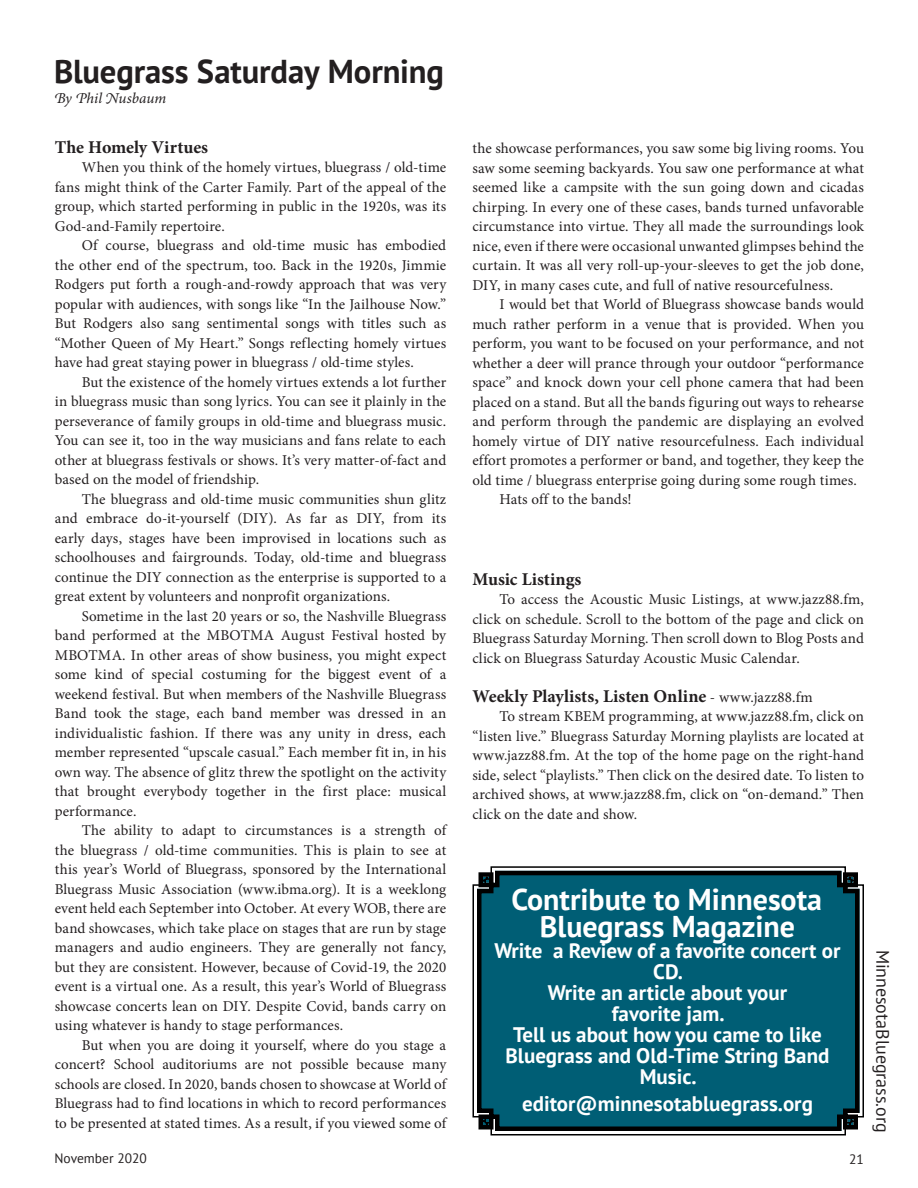
<style>
.page{position:relative;width:918px;height:1188px;background:#fff}
.page>*{position:absolute;margin:0;border:0;box-sizing:border-box;transform-origin:0 0}
.MainHead{font:700 33px "PT Sans";letter-spacing:-.005em;color:#231f20}
.t1{font:700 30px "PT Sans";color:#fff}
.t2{font:700 21px/21px "PT Sans";color:#fff;text-align:center}
.t3{font:700 18px "Minion Pro";color:#231f20}
.t4{font:18px "PT Sans";letter-spacing:-.005em;color:#231f20}
.t5{font:15px/19.5px "Minion Pro";letter-spacing:.005em;color:#231f20;text-align:justify}
.t6{font:italic 15px "Minion Pro";color:#231f20}
.t7{font:13.5px "PT Sans";color:#231f20}
.s1{font-weight:400;font-size:15px}
</style>
<div class="page">
<svg style="left:472px;top:866px;width:392px;height:270px"></svg>
<svg style="left:475px;top:869px;width:387px;height:264px;background:#075c71"></svg>
<p class="MainHead" style="left:54px;top:50px;width:391px">Bluegrass Saturday Morning</p>
<p class="t6" style="left:54px;top:88px;width:114px">By Phil Nusbaum</p>
<p class="t3" style="left:55px;top:134px;width:155px">The Homely Virtues</p>
<p class="t5" style="left:55px;top:158px;width:393px;text-indent:27px">When you think of the homely virtues, bluegrass / old-time fans might think of the Carter Family. Part of the appeal of the group, which started performing in public in the 1920s, was its God-and-Family repertoire.</p>
<p class="t5" style="left:55px;top:236px;width:393px;text-indent:27px">Of course, bluegrass and old-time music has embodied the other end of the spectrum, too. Back in the 1920s, Jimmie Rodgers put forth a rough-and-rowdy approach that was very popular with audiences, with songs like “In the Jailhouse Now.” But Rodgers also sang sentimental songs with titles such as “Mother Queen of My Heart.” Songs reflecting homely virtues have had great staying power in bluegrass / old-time styles.</p>
<p class="t5" style="left:55px;top:372px;width:393px;text-indent:27px">But the existence of the homely virtues extends a lot further in bluegrass music than song lyrics. You can see it plainly in the perseverance of family groups in old-time and bluegrass music.<br>You can see it, too in the way musicians and fans relate to each other at bluegrass festivals or shows. It’s very matter-of-fact and based on the model of friendship.</p>
<p class="t5" style="left:55px;top:489px;width:393px;text-indent:27px">The bluegrass and old-time music communities shun glitz and embrace do-it-yourself (DIY). As far as DIY, from its early days, stages have been improvised in locations such as schoolhouses and fairgrounds. Today, old-time and bluegrass continue the DIY connection as the enterprise is supported to a great extent by volunteers and nonprofit organizations.</p>
<p class="t5" style="left:55px;top:606px;width:393px;text-indent:27px">Sometime in the last 20 years or so, the Nashville Bluegrass band performed at the MBOTMA August Festival hosted by MBOTMA. In other areas of show business, you might expect some kind of special costuming for the biggest event of a weekend festival. But when members of the Nashville Bluegrass Band took the stage, each band member was dressed in an individualistic fashion. If there was any unity in dress, each member represented “upscale casual.” Each member fit in, in his own way. The absence of glitz threw the spotlight on the activity that brought everybody together in the first place: musical performance.</p>
<p class="t5" style="left:55px;top:821px;width:393px;text-indent:27px">The ability to adapt to circumstances is a strength of the bluegrass / old-time communities. This is plain to see at this year’s World of Bluegrass, sponsored by the International Bluegrass Music Association (www.ibma.org). It is a weeklong event held each September into October. At every WOB, there are band showcases, which take place on stages that are run by stage managers and audio engineers. They are generally not fancy, but they are consistent. However, because of Covid-19, the 2020 event is a virtual one. As a result, this year’s World of Bluegrass showcase concerts lean on DIY. Despite Covid, bands carry on using whatever is handy to stage performances.</p>
<p class="t5" style="left:55px;top:1035px;width:393px;text-indent:27px">But when you are doing it yourself, where do you stage a concert? School auditoriums are not possible because many schools are closed. In 2020, bands chosen to showcase at World of Bluegrass had to find locations in which to record performances to be presented at stated times. As a result, if you viewed some of</p>
<p class="t5" style="left:472px;top:139px;width:393px">the showcase performances, you saw some big living rooms. You saw some seeming backyards. You saw one performance at what seemed like a campsite with the sun going down and cicadas chirping. In every one of these cases, bands turned unfavorable circumstance into virtue. They all made the surroundings look nice, even if there were occasional unwanted glimpses behind the curtain. It was all very roll-up-your-sleeves to get the job done, DIY, in many cases cute, and full of native resourcefulness.</p>
<p class="t5" style="left:472px;top:295px;width:393px;text-indent:27px">I would bet that World of Bluegrass showcase bands would much rather perform in a venue that is provided. When you perform, you want to be focused on your performance, and not whether a deer will prance through your outdoor “performance space” and knock down your cell phone camera that had been placed on a stand. But all the bands figuring out ways to rehearse and perform through the pandemic are displaying an evolved homely virtue of DIY native resourcefulness. Each individual effort promotes a performer or band, and together, they keep the old time / bluegrass enterprise going during some rough times.</p>
<p class="t5" style="left:500px;top:490px;width:134px">Hats off to the bands!</p>
<p class="t3" style="left:472px;top:566px;width:110px">Music Listings</p>
<p class="t5" style="left:472px;top:590px;width:393px;text-indent:27px">To access the Acoustic Music Listings, at www.jazz88.fm, click on schedule. Scroll to the bottom of the page and click on Bluegrass Saturday Morning. Then scroll down to Blog Posts and click on Bluegrass Saturday Acoustic Music Calendar.</p>
<p class="t3" style="left:472px;top:683px;width:342px">Weekly Playlists, Listen Online <span class="s1">- www.jazz88.fm</span></p>
<p class="t5" style="left:472px;top:707px;width:393px;text-indent:27px">To stream KBEM programming, at www.jazz88.fm, click on “listen live.” Bluegrass Saturday Morning playlists are located at www.jazz88.fm. At the top of the home page on the right-hand side, select “playlists.” Then click on the desired date. To listen to archived shows, at www.jazz88.fm, click on “on-demand.” Then click on the date and show.</p>
<p class="t1" style="left:511px;top:879px;width:312px">Contribute to Minnesota</p>
<p class="t1" style="left:540px;top:906px;width:257px">Bluegrass Magazine</p>
<p class="t2" style="left:494px;top:940px;width:348px">Write a Review of a favorite concert or<br>CD.</p>
<p class="t2" style="left:548px;top:982px;width:241px">Write an article about your</p>
<p class="t2" style="left:612px;top:1003px;width:114px">favorite jam.</p>
<p class="t2" style="left:513px;top:1024px;width:310px">Tell us about how you came to like</p>
<p class="t2" style="left:506px;top:1045px;width:325px">Bluegrass and Old-Time String Band<br>Music.</p>
<p class="t2" style="left:522px;top:1093px;width:292px">editor@minnesotabluegrass.org</p>
<p class="t4" style="left:894px;top:950px;width:184px;rotate:90deg">MinnesotaBluegrass.org</p>
<p class="t7" style="left:55px;top:1149px;width:94px">November 2020</p>
<p class="t7" style="left:849px;top:1151px;width:16px">21</p>
</div>
